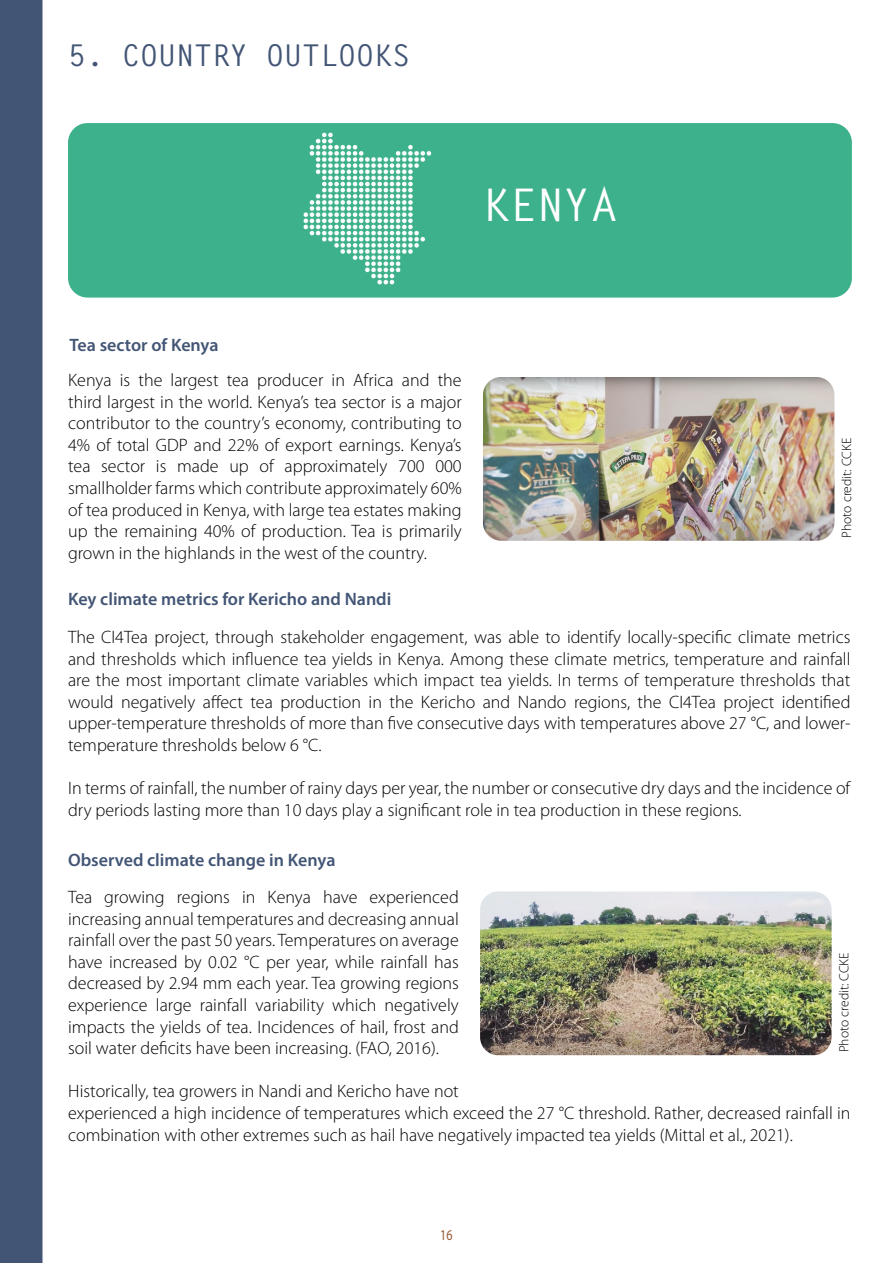
<style>
.page{position:relative;width:893px;height:1263px;background:#fff}
.page>*{position:absolute;margin:0;border:0;box-sizing:border-box;transform-origin:0 0}
.t1{font:700 45px "Letter Gothic Std";color:#fff}
.t2{font:700 30px "Letter Gothic Std";color:#425575}
.t3{font:300 18px/21.6px "Myriad Pro";color:#000;text-align:justify}
.t4{font:600 18px "Myriad Pro";color:#425575}
.t5{font:15px "Myriad Pro";color:#955a33;scale:.8 1}
.t6{font:300 13.5px "Myriad Pro";color:#000}
</style>
<div class="page">
<div style="left:0;top:0;width:43px;height:1263px;background:#425575"></div>
<div style="left:70px;top:125px;width:780px;height:171px;background:#3db18b;border-radius:18px"></div>
<div style="left:68px;top:123px;width:784px;height:175px;border:3px solid #3db18b;border-radius:18px"></div>
<img style="left:280px;top:123px;width:174px;height:175px">
<img style="left:483px;top:377px;width:351px;height:164px">
<img style="left:480px;top:891px;width:352px;height:164px">
<h2 class="t2" style="left:68px;top:37px;width:344px">5. COUNTRY OUTLOOKS</h2>
<h1 class="t1" style="left:483px;top:177px;width:136px">KENYA</h1>
<p class="t4" style="left:70px;top:333px;width:151px">Tea sector of Kenya</p>
<p class="t3" style="left:68px;top:370px;width:395px">Kenya is the largest tea producer in Africa and the third largest in the world. Kenya’s tea sector is a major contributor to the country’s economy, contributing to 4% of total GDP and 22% of export earnings. Kenya’s tea sector is made up of approximately 700 000 smallholder farms which contribute approximately 60% of tea produced in Kenya, with large tea estates making up the remaining 40% of production. Tea is primarily grown in the highlands in the west of the country.</p>
<p class="t6" style="left:839px;top:538px;width:101px;rotate:-90deg">Photo credit: CCKE</p>
<p class="t4" style="left:68px;top:587px;width:325px">Key climate metrics for Kericho and Nandi</p>
<p class="t3" style="left:68px;top:626px;width:784px">The CI4Tea project, through stakeholder engagement, was able to identify locally-specific climate metrics and thresholds which influence tea yields in Kenya. Among these climate metrics, temperature and rainfall are the most important climate variables which impact tea yields. In terms of temperature thresholds that would negatively affect tea production in the Kericho and Nando regions, the CI4Tea project identified upper-temperature thresholds of more than five consecutive days with temperatures above 27 °C, and lower&shy;temperature thresholds below 6 °C.</p>
<p class="t3" style="left:68px;top:778px;width:784px">In terms of rainfall, the number of rainy days per year, the number or consecutive dry days and the incidence of dry periods lasting more than 10 days play a significant role in tea production in these regions.</p>
<p class="t4" style="left:68px;top:848px;width:269px">Observed climate change in Kenya</p>
<p class="t3" style="left:68px;top:886px;width:392px">Tea growing regions in Kenya have experienced increasing annual temperatures and decreasing annual rainfall over the past 50 years. Temperatures on average have increased by 0.02 °C per year, while rainfall has decreased by 2.94 mm each year. Tea growing regions experience large rainfall variability which negatively impacts the yields of tea. Incidences of hail, frost and soil water deficits have been increasing. (FAO, 2016).</p>
<p class="t3" style="left:68px;top:1081px;width:784px;text-align:left">Historically, tea growers in Nandi and Kericho have not<br>experienced a high incidence of temperatures which exceed the 27 °C threshold. Rather, decreased rainfall in combination with other extremes such as hail have negatively impacted tea yields (Mittal et al., 2021).</p>
<p class="t6" style="left:836px;top:1052px;width:101px;rotate:-90deg">Photo credit: CCKE</p>
<p class="t5" style="left:440px;top:1226px;width:17px">16</p>
</div>
